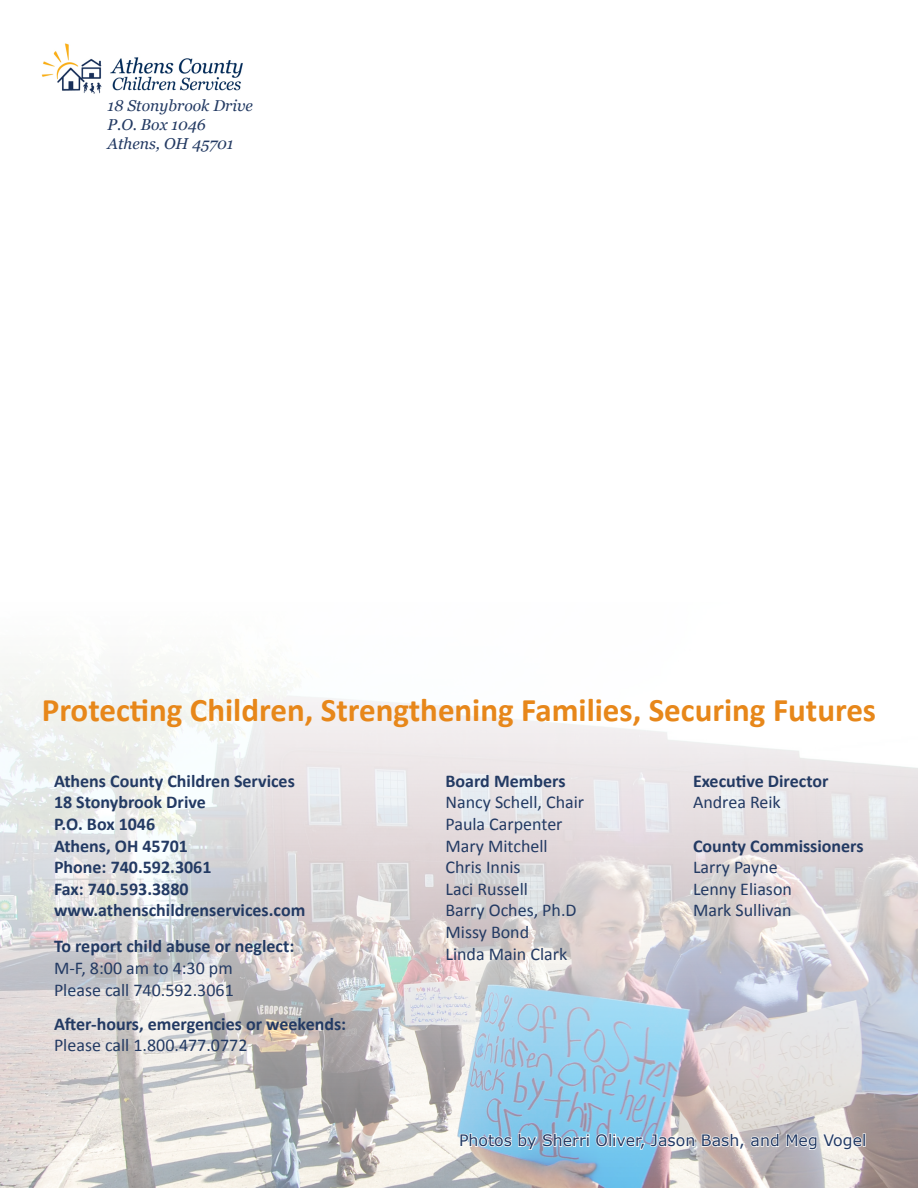
<style>
.page{position:relative;width:918px;height:1188px;background:#fff}
.page>*{position:absolute;margin:0;border:0;box-sizing:border-box;transform-origin:0 0}
.t1{font:700 33px "Calibri";color:#e7871a}
.t2{font:700 18px "Calibri";color:#233a63}
.t3{font:18px "Calibri";color:#233a63}
.t4{font:italic 15.75px "Georgia";color:#233a63}
.t5{font:15.75px "Verdana";color:#233a63}
</style>
<div class="page">
<img style="left:41px;top:43px;width:202px;height:51px">
<img style="left:0;top:670px;width:918px;height:518px">
<svg style="left:459px;top:1133px;width:130px;height:18px"></svg>
<svg style="left:595px;top:1133px;width:100px;height:17px"></svg>
<svg style="left:701px;top:1129px;width:162px;height:22px"></svg>
<div style="left:863px;top:1133px;width:3px;height:14px;border:2px solid #fff"></div>
<p class="t4" style="left:108px;top:97px;width:147px">18 Stonybrook Drive</p>
<p class="t4" style="left:108px;top:116px;width:100px">P.O. Box 1046</p>
<p class="t4" style="left:108px;top:135px;width:128px">Athens, OH 45701</p>
<p class="t1" style="left:42px;top:690px;width:836px">Protecting Children, Strengthening Families, Securing Futures</p>
<p class="t2" style="left:54px;top:770px;width:242px">Athens County Children Services</p>
<p class="t2" style="left:54px;top:791px;width:153px">18 Stonybrook Drive</p>
<p class="t2" style="left:54px;top:813px;width:103px">P.O. Box 1046</p>
<p class="t2" style="left:54px;top:835px;width:136px">Athens, OH 45701</p>
<p class="t2" style="left:54px;top:856px;width:159px">Phone: 740.592.3061</p>
<p class="t2" style="left:54px;top:878px;width:136px">Fax: 740.593.3880</p>
<p class="t2" style="left:54px;top:899px;width:253px">www.athenschildrenservices.com</p>
<p class="t2" style="left:54px;top:935px;width:242px">To report child abuse or neglect:</p>
<p class="t3" style="left:54px;top:957px;width:180px">M-F, 8:00 am to 4:30 pm</p>
<p class="t3" style="left:54px;top:978px;width:181px">Please call 740.592.3061</p>
<p class="t2" style="left:54px;top:1013px;width:294px">After-hours, emergencies or weekends:</p>
<p class="t3" style="left:54px;top:1034px;width:195px">Please call 1.800.477.0772</p>
<p class="t2" style="left:446px;top:770px;width:122px">Board Members</p>
<p class="t3" style="left:446px;top:791px;width:140px">Nancy Schell, Chair</p>
<p class="t3" style="left:446px;top:813px;width:119px">Paula Carpenter</p>
<p class="t3" style="left:446px;top:835px;width:104px">Mary Mitchell</p>
<p class="t3" style="left:446px;top:856px;width:77px">Chris Innis</p>
<p class="t3" style="left:446px;top:878px;width:84px">Laci Russell</p>
<p class="t3" style="left:446px;top:899px;width:133px">Barry Oches, Ph.D</p>
<p class="t3" style="left:446px;top:921px;width:85px">Missy Bond</p>
<p class="t3" style="left:446px;top:943px;width:123px">Linda Main Clark</p>
<p class="t2" style="left:693px;top:770px;width:137px">Executive Director</p>
<p class="t3" style="left:693px;top:791px;width:89px">Andrea Reik</p>
<p class="t2" style="left:693px;top:835px;width:172px">County Commissioners</p>
<p class="t3" style="left:693px;top:856px;width:86px">Larry Payne</p>
<p class="t3" style="left:693px;top:878px;width:100px">Lenny Eliason</p>
<p class="t3" style="left:693px;top:899px;width:100px">Mark Sullivan</p>
<p class="t5" style="left:459px;top:1130px;width:409px">Photos by Sherri Oliver, Jason Bash, and Meg Vogel</p>
</div>
